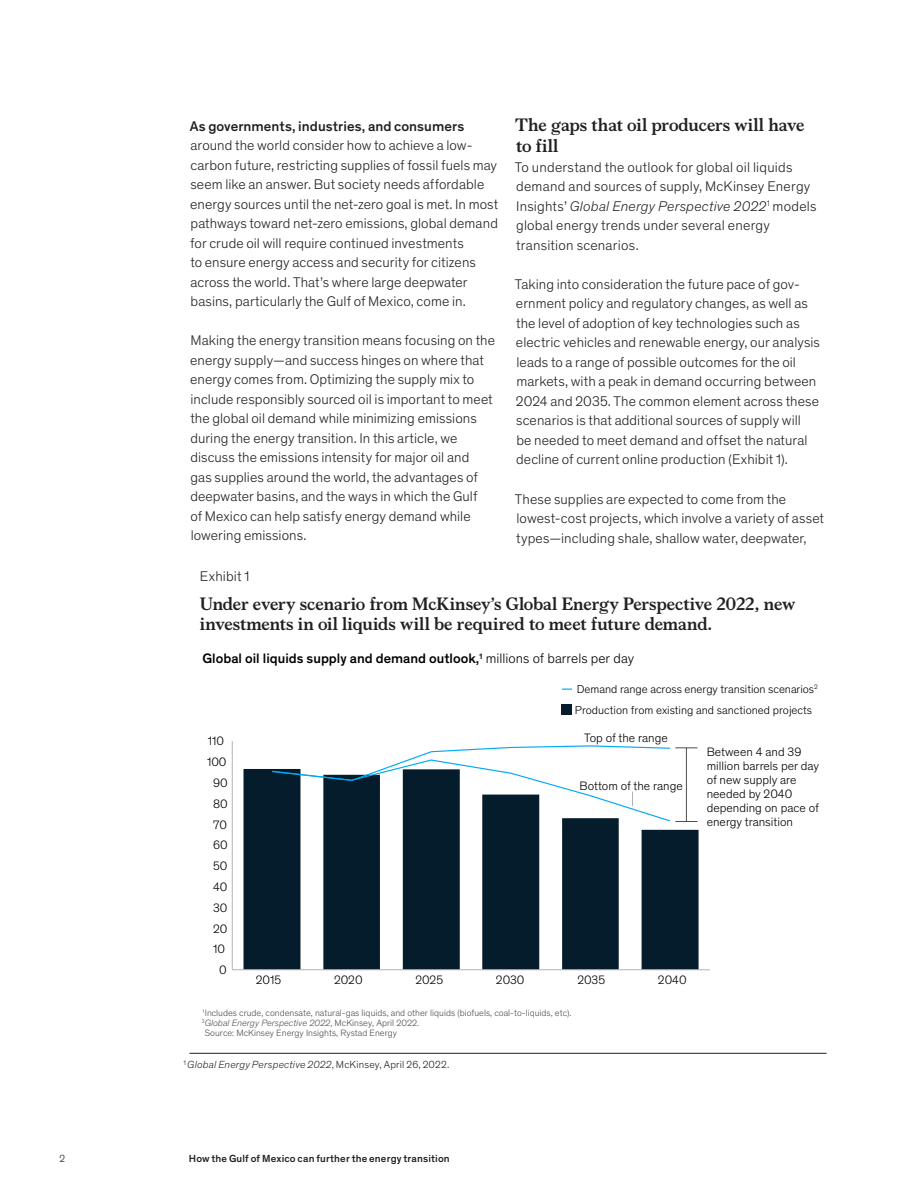
<style>
.page{position:relative;width:918px;height:1188px;background:#fff}
.page>*{position:absolute;margin:0;border:0;box-sizing:border-box;transform-origin:0 0}
.Body_text{font:700 18px/19.5px "Bower";letter-spacing:-.005em;color:#231f20}
.Body_heading___Level{font:700 18px/21px "Bower";letter-spacing:-.005em;color:#231f20}
.t1{font:500 17.85px/20.1px "Mc Kinsey Sans";color:#000}
.Body_text-2{font:300 14.25px/19.5px "Mc Kinsey Sans";letter-spacing:.005em;color:#231f20}
.Exhibit_number{font:300 14.25px "Mc Kinsey Sans";letter-spacing:.01em;color:#231f20}
.t2{font:500 13.95px "Mc Kinsey Sans";color:#000}
.t3{font:300 12.45px/14px "Mc Kinsey Sans";color:#000}
.t4{font:300 11.7px/20.5px "Mc Kinsey Sans";letter-spacing:-.005em;color:#000}
.Footnote___Auto{font:italic 300 10.5px "Mc Kinsey Sans";letter-spacing:.015em;color:#231f20}
.t5{font:500 10.5px "Mc Kinsey Sans";letter-spacing:.015em;color:#231f20}
.t6{font:300 10.5px "Mc Kinsey Sans";color:#231f20}
.t7{font:300 9.3px "Mc Kinsey Sans";color:#4d4d4d}
.t8{font:italic 300 9.3px "Mc Kinsey Sans";color:#4d4d4d}
.s1{font-weight:500}
.s2{font-style:italic}
.s3{font-weight:300}
.s4{font-style:normal}
</style>
<div class="page">
<hr style="left:189px;top:1053px;width:638px;height:1px;background:#231f20">
<svg style="left:244px;top:769px;width:455px;height:201px;fill:#051c2c"></svg>
<hr style="left:232px;top:741px;width:1px;height:229px;background:#b3b3b3">
<hr style="left:232px;top:970px;width:478px;height:1px;background:#b3b3b3">
<div style="left:562px;top:704px;width:10px;height:11px;background:#051c2c"></div>
<svg style="left:271px;top:745px;width:426px;height:77px"></svg>
<p class="Body_text-2" style="left:190px;top:115px;width:310px"><span class="s1">As governments, industries, and consumers </span>around the world consider how to achieve a low&shy;carbon future, restricting supplies of fossil fuels may seem like an answer. But society needs affordable energy sources until the net-zero goal is met. In most pathways toward net-zero emissions, global demand for crude oil will require continued investments<br>to ensure energy access and security for citizens across the world. That’s where large deepwater basins, particularly the Gulf of Mexico, come in.</p>
<p class="Body_text-2" style="left:190px;top:330px;width:306px">Making the energy transition means focusing on the energy supply—and success hinges on where that energy comes from. Optimizing the supply mix to include responsibly sourced oil is important to meet the global oil demand while minimizing emissions during the energy transition. In this article, we discuss the emissions intensity for major oil and<br>gas supplies around the world, the advantages of deepwater basins, and the ways in which the Gulf<br>of Mexico can help satisfy energy demand while lowering emissions.</p>
<h3 class="Body_heading___Level" style="left:515px;top:113px;width:291px">The gaps that oil producers will have to fill</h3>
<p class="Body_text-2" style="left:515px;top:156px;width:303px">To understand the outlook for global oil liquids demand and sources of supply, McKinsey Energy Insights’ <span class="s2">Global Energy Perspective 2022</span><sup>1</sup> models global energy trends under several energy transition scenarios.</p>
<p class="Body_text-2" style="left:515px;top:274px;width:307px">Taking into consideration the future pace of gov&shy;ernment policy and regulatory changes, as well as the level of adoption of key technologies such as electric vehicles and renewable energy, our analysis leads to a range of possible outcomes for the oil markets, with a peak in demand occurring between 2024 and 2035. The common element across these scenarios is that additional sources of supply will<br>be needed to meet demand and offset the natural decline of current online production (Exhibit 1).</p>
<p class="Body_text-2" style="left:515px;top:488px;width:311px">These supplies are expected to come from the lowest-cost projects, which involve a variety of asset types—including shale, shallow water, deepwater,</p>
<p class="Exhibit_number" style="left:200px;top:566px;width:51px">Exhibit 1</p>
<p class="Body_text" style="left:200px;top:593px;width:597px">Under every scenario from McKinsey’s Global Energy Perspective 2022, new investments in oil liquids will be required to meet future demand.</p>
<p class="t2" style="left:203px;top:648px;width:433px">Global oil liquids supply and demand outlook,<sup>1</sup> <span class="s3">millions of barrels per day</span></p>
<p class="t1" style="left:203px;top:589px;width:593px">Under every scenario from <span class="s2">McKinsey’s Global Energy Perspective 2022</span>, new investments in oil liquids will be required to meet future demand.</p>
<p class="t3" style="left:208px;top:734px;width:18px">110</p>
<p class="t3" style="left:207px;top:755px;width:21px">100</p>
<p class="t3" style="left:213px;top:775px;width:16px">90</p>
<p class="t3" style="left:213px;top:796px;width:16px">80</p>
<p class="t3" style="left:213px;top:817px;width:15px">70</p>
<p class="t3" style="left:213px;top:837px;width:16px">60</p>
<p class="t3" style="left:213px;top:858px;width:16px">50</p>
<p class="t3" style="left:213px;top:879px;width:16px">40</p>
<p class="t3" style="left:213px;top:896px;width:16px;line-height:20.9px">30<br>20</p>
<p class="t3" style="left:213px;top:941px;width:13px">10</p>
<p class="t3" style="left:219px;top:962px;width:9px">0</p>
<p class="t4" style="left:575px;top:678px;width:244px">Demand range across energy transition scenarios<sup>2<br></sup>Production from existing and sanctioned projects</p>
<p class="t3" style="left:707px;top:745px;width:114px">Between 4 and 39 million barrels per day of new supply are needed by 2040 depending on pace of energy transition</p>
<p class="t3" style="left:584px;top:730px;width:85px">Top of the range</p>
<p class="t3" style="left:580px;top:778px;width:105px">Bottom of the range</p>
<p class="t3" style="left:256px;top:972px;width:27px">2015</p>
<p class="t3" style="left:334px;top:972px;width:30px">2020</p>
<p class="t3" style="left:415px;top:972px;width:29px">2025</p>
<p class="t3" style="left:496px;top:972px;width:30px">2030</p>
<p class="t3" style="left:577px;top:972px;width:29px">2035</p>
<p class="t3" style="left:658px;top:972px;width:30px">2040</p>
<p class="t7" style="left:202px;top:1007px;width:371px"><sup>1</sup>Includes crude, condensate, natural-gas liquids, and other liquids (biofuels, coal-to-liquids, etc).</p>
<p class="t8" style="left:202px;top:1017px;width:219px"><sup>2</sup>Global Energy Perspective 2022<span class="s4">, McKinsey, April 2022.</span></p>
<p class="t7" style="left:205px;top:1027px;width:194px">Source: McKinsey Energy Insights, Rystad Energy</p>
<p class="Footnote___Auto" style="left:183px;top:1058px;width:267px"><sup>1</sup> Global Energy Perspective 2022<span class="s4">, McKinsey, April 26, 2022.</span></p>
<p class="t6" style="left:60px;top:1151px;width:7px">2</p>
<p class="t5" style="left:189px;top:1151px;width:263px">How the Gulf of Mexico can further the energy transition</p>
</div>
